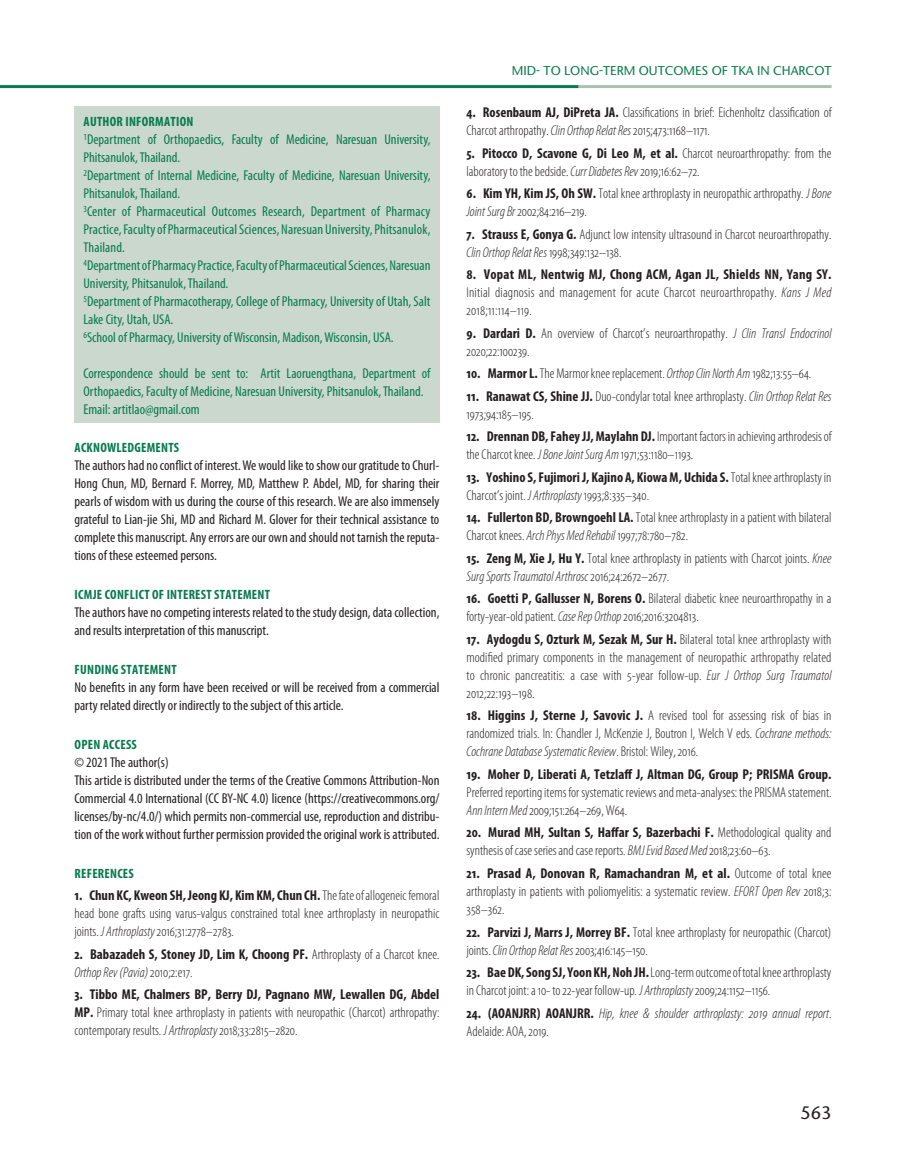
<style>
.page{position:relative;width:906px;height:1170px;background:#fff}
.page>*{position:absolute;margin:0;border:0;box-sizing:border-box;transform-origin:0 0}
.t1{font:500 18px "Stone Sans ITC Pro";color:#231f20}
.t2{font:300 condensed 14.25px/18px "Myriad Pro";color:#231f20}
.t3{font:condensed 14.25px/18px "Myriad Pro";color:#231f20}
.t4{font:condensed 14.25px/18px "Myriad Pro";color:#077a4e}
.t5{font:italic 300 condensed 14.25px/18px "Myriad Pro";color:#231f20}
.t6{font:700 condensed 14.25px "Myriad Pro";color:#231f20}
.t7{font:700 condensed 13.5px "Myriad Pro";letter-spacing:.02em;color:#077a4e}
.t8{font:500 12.75px "Stone Sans ITC Pro";color:#077a4e}
.s1{font-weight:700}
.s2{font-style:italic}
.s3{font-weight:700;font-style:normal}
.s4{font-style:normal}
</style>
<div class="page">
<hr style="left:578px;top:85px;width:253px;height:3px;background:#a9c1b0">
<hr style="left:0;top:85px;width:578px;height:3px;background:#077a4e">
<div style="left:74px;top:106px;width:365px;height:316px;background:#cad8cd"></div>
<p class="t7" style="left:84px;top:112px;width:111px">Author Information</p>
<p class="t4" style="left:83px;top:130px;width:348px"><sup>1</sup>Department of Orthopaedics, Faculty of Medicine, Naresuan University, Phitsanulok, Thailand.<br><sup>2</sup>Department of Internal Medicine, Faculty of Medicine, Naresuan University, Phitsanulok, Thailand.<br><sup>3</sup>Center of Pharmaceutical Outcomes Research, Department of Pharmacy Practice, Faculty of Pharmaceutical Sciences, Naresuan University, Phitsanulok, Thailand.<br><sup>4</sup>Department of Pharmacy Practice, Faculty of Pharmaceutical Sciences, Naresuan University, Phitsanulok, Thailand.<br><sup>5</sup>Department of Pharmacotherapy, College of Pharmacy, University of Utah, Salt Lake City, Utah, USA.<br><sup>6</sup>School of Pharmacy, University of Wisconsin, Madison, Wisconsin, USA.</p>
<p class="t4" style="left:83px;top:364px;width:348px">Correspondence should be sent to: Artit Laoruengthana, Department of<br>Orthopaedics, Faculty of Medicine, Naresuan University, Phitsanulok, Thailand.<br>Email: artitlao@gmail.com</p>
<p class="t7" style="left:75px;top:438px;width:106px">Acknowledgements</p>
<p class="t3" style="left:74px;top:455px;width:366px;text-align:justify">The authors had no conflict of interest. We would like to show our gratitude to Churl-Hong Chun, MD, Bernard F. Morrey, MD, Matthew P. Abdel, MD, for sharing their pearls of wisdom with us during the course of this research. We are also immensely grateful to Lian-jie Shi, MD and Richard M. Glover for their technical assistance to complete this manuscript. Any errors are our own and should not tarnish the reputa&shy;tions of these esteemed persons.</p>
<p class="t7" style="left:75px;top:585px;width:197px">ICMJE Conflict of interest statement</p>
<p class="t3" style="left:74px;top:602px;width:366px">The authors have no competing interests related to the study design, data collection, and results interpretation of this manuscript.</p>
<p class="t7" style="left:75px;top:660px;width:104px">Funding statement</p>
<p class="t3" style="left:74px;top:677px;width:366px">No benefits in any form have been received or will be received from a commercial party related directly or indirectly to the subject of this article.</p>
<p class="t7" style="left:75px;top:735px;width:64px">Open access</p>
<p class="t3" style="left:74px;top:752px;width:366px">© 2021 The author(s)<br>This article is distributed under the terms of the Creative Commons Attribution-Non Commercial 4.0 International (CC BY-NC 4.0) licence (https://creativecommons.org/ licenses/by-nc/4.0/) which permits non-commercial use, reproduction and distribu&shy;tion of the work without further permission provided the original work is attributed.</p>
<p class="t7" style="left:75px;top:864px;width:61px">References</p>
<p class="t2" style="left:74px;top:886px;width:366px;text-align:justify"><span class="s1">1. Chun KC, Kweon SH, Jeong KJ, Kim KM, Chun CH.</span> The fate of allogeneic femoral head bone grafts using varus-valgus constrained total knee arthroplasty in neuropathic joints. <span class="s2">J Arthroplasty</span> 2016;31:2778–2783.</p>
<p class="t2" style="left:74px;top:945px;width:366px"><span class="s1">2. Babazadeh S, Stoney JD, Lim K, Choong PF.</span> Arthroplasty of a Charcot knee.<br><span class="s2">Orthop Rev (Pavia)</span> 2010;2:e17.</p>
<p class="t2" style="left:74px;top:985px;width:366px;text-align:justify"><span class="s1">3. Tibbo ME, Chalmers BP, Berry DJ, Pagnano MW, Lewallen DG, Abdel MP.</span> Primary total knee arthroplasty in patients with neuropathic (Charcot) arthropathy: contemporary results. <span class="s2">J Arthroplasty</span> 2018;33:2815–2820.</p>
<p class="t8" style="left:512px;top:63px;width:62px">MID- TO LONG</p>
<p class="t8" style="left:599px;top:63px;width:13px">-TERM</p>
<p class="t8" style="left:639px;top:63px;width:10px">OUTCOME</p>
<p class="t8" style="left:701px;top:63px;width:90px">S OF TKA IN CHARCOT</p>
<p class="t2" style="left:466px;top:104px;width:366px"><span class="s1">4. Rosenbaum AJ, DiPreta JA.</span> Classifications in brief: Eichenholtz classification of<br>Charcot arthropathy. <span class="s2">Clin Orthop Relat Res</span> 2015;473:1168–1171.</p>
<p class="t2" style="left:466px;top:144px;width:366px"><span class="s1">5. Pitocco D, Scavone G, Di Leo M, et al.</span> Charcot neuroarthropathy: from the laboratory to the bedside. <span class="s2">Curr Diabetes Rev</span> 2019;16:62–72.</p>
<p class="t2" style="left:466px;top:185px;width:366px"><span class="s1">6. Kim YH, Kim JS, Oh SW.</span> Total knee arthroplasty in neuropathic arthropathy. <span class="s2">J Bone<br>Joint Surg Br</span> 2002;84:216–219.</p>
<p class="t2" style="left:466px;top:225px;width:366px"><span class="s1">7. Strauss E, Gonya G.</span> Adjunct low intensity ultrasound in Charcot neuroarthropathy.<br><span class="s2">Clin Orthop Relat Res</span> 1998;349:132–138.</p>
<p class="t2" style="left:466px;top:266px;width:366px;text-align:justify"><span class="s1">8. Vopat ML, Nentwig MJ, Chong ACM, Agan JL, Shields NN, Yang SY.<br></span>Initial diagnosis and management for acute Charcot neuroarthropathy. <span class="s2">Kans J Med </span>2018;11:114–119.</p>
<p class="t2" style="left:466px;top:324px;width:366px"><span class="s1">9. Dardari D.</span> An overview of Charcot’s neuroarthropathy. <span class="s2">J Clin Transl Endocrinol<br></span>2020;22:100239.</p>
<p class="t2" style="left:466px;top:365px;width:346px"><span class="s1">10. Marmor L.</span> The Marmor knee replacement. <span class="s2">Orthop Clin North Am</span> 1982;13:55–64.</p>
<p class="t2" style="left:466px;top:387px;width:366px"><span class="s1">11. Ranawat CS, Shine JJ.</span> Duo-condylar total knee arthroplasty. <span class="s2">Clin Orthop Relat Res<br></span>1973;94:185–195.</p>
<p class="t2" style="left:466px;top:428px;width:366px"><span class="s1">12. Drennan DB, Fahey JJ, Maylahn DJ.</span> Important factors in achieving arthrodesis of the Charcot knee. <span class="s2">J Bone Joint Surg Am</span> 1971;53:1180–1193.</p>
<p class="t2" style="left:466px;top:468px;width:366px"><span class="s1">13. Yoshino S, Fujimori J, Kajino A, Kiowa M, Uchida S.</span> Total knee arthroplasty in<br>Charcot’s joint. <span class="s2">J Arthroplasty</span> 1993;8:335–340.</p>
<p class="t2" style="left:466px;top:509px;width:366px"><span class="s1">14. Fullerton BD, Browngoehl LA.</span> Total knee arthroplasty in a patient with bilateral<br>Charcot knees. <span class="s2">Arch Phys Med Rehabil</span> 1997;78:780–782.</p>
<p class="t2" style="left:466px;top:549px;width:366px"><span class="s1">15. Zeng M, Xie J, Hu Y.</span> Total knee arthroplasty in patients with Charcot joints. <span class="s2">Knee<br>Surg Sports Traumatol Arthrosc</span> 2016;24:2672–2677.</p>
<p class="t2" style="left:466px;top:590px;width:366px"><span class="s1">16. Goetti P, Gallusser N, Borens O.</span> Bilateral diabetic knee neuroarthropathy in a forty-year-old patient. <span class="s2">Case Rep Orthop</span> 2016;2016:3204813.</p>
<p class="t2" style="left:466px;top:630px;width:366px;text-align:justify"><span class="s1">17. Aydogdu S, Ozturk M, Sezak M, Sur H.</span> Bilateral total knee arthroplasty with modified primary components in the management of neuropathic arthropathy related to chronic pancreatitis: a case with 5-year follow-up. <span class="s2">Eur J Orthop Surg Traumatol </span>2012;22:193–198.</p>
<p class="t2" style="left:466px;top:707px;width:366px;text-align:justify"><span class="s1">18. Higgins J, Sterne J, Savovic J.</span> A revised tool for assessing risk of bias in randomized trials. In: Chandler J, McKenzie J, Boutron I, Welch V eds. <span class="s2">Cochrane methods:<br>Cochrane Database Systematic Review</span>. Bristol: Wiley, 2016.</p>
<p class="t6" style="left:466px;top:765px;width:366px">19. Moher D, Liberati A, Tetzlaff J, Altman DG, Group P; PRISMA Group.</p>
<p class="t2" style="left:466px;top:783px;width:366px">Preferred reporting items for systematic reviews and meta-analyses: the PRISMA statement.<br><span class="s2">Ann Intern Med</span> 2009;151:264–269, W64.</p>
<p class="t2" style="left:466px;top:824px;width:366px"><span class="s1">20. Murad MH, Sultan S, Haffar S, Bazerbachi F.</span> Methodological quality and synthesis of case series and case reports. <span class="s2">BMJ Evid Based Med</span> 2018;23:60–63.</p>
<p class="t2" style="left:466px;top:864px;width:366px;text-align:justify"><span class="s1">21. Prasad A, Donovan R, Ramachandran M, et al.</span> Outcome of total knee arthroplasty in patients with poliomyelitis: a systematic review. <span class="s2">EFORT Open Rev</span> 2018;3:<br>358–362.</p>
<p class="t2" style="left:466px;top:923px;width:366px"><span class="s1">22. Parvizi J, Marrs J, Morrey BF.</span> Total knee arthroplasty for neuropathic (Charcot) joints. <span class="s2">Clin Orthop Relat Res</span> 2003;416:145–150.</p>
<p class="t2" style="left:466px;top:963px;width:366px"><span class="s1">23. Bae DK, Song SJ, Yoon KH, Noh JH.</span> Long-term outcome of total knee arthroplasty in Charcot joint: a 10- to 22-year follow-up. <span class="s2">J Arthroplasty</span> 2009;24:1152–1156.</p>
<p class="t5" style="left:466px;top:1004px;width:366px"><span class="s3">24. (AOANJRR) AOANJRR.</span> Hip, knee &amp; shoulder arthroplasty: 2019 annual report<span class="s4">.<br>Adelaide: AOA, 2019.</span></p>
<p class="t1" style="left:800px;top:1101px;width:32px">563</p>
</div>
